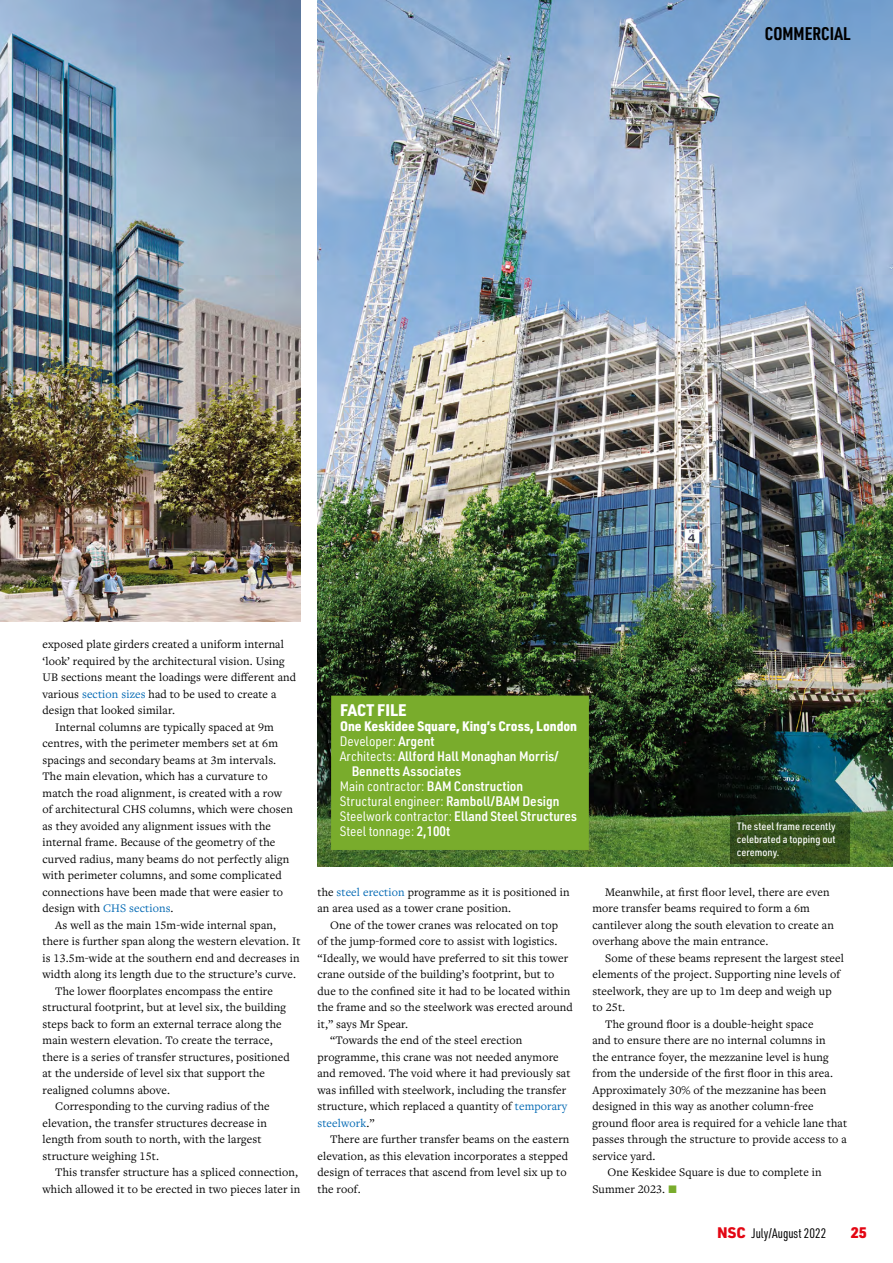
<style>
.page{position:relative;width:893px;height:1263px;background:#fff}
.page>*{position:absolute;margin:0;border:0;box-sizing:border-box;transform-origin:0 0}
.t1{font:700 18px "URWDIN Cond";color:#000}
.t2{font:900 16.5px "URWDIN Semi Cond";color:#fff}
.t3{font:900 15px "URWDIN";color:#e30613}
.t4{font:13.5px "URWDIN Semi Cond";color:#fff}
.t5{font:600 13.5px "URWDIN Semi Cond";color:#fff}
.t6{font:900 13.5px "URWDIN Semi Cond";color:#fff}
.t7{font:13.5px "URWDIN Cond";color:#000}
.t8{font:12px/16.5px "Freight Text Pro";letter-spacing:.01em;color:#000}
.t9{font:12px "Freight Text Pro";letter-spacing:.01em;color:#0068b3}
.t10{font:500 10.5px/12.6px "URWDIN Semi Cond";color:#fff;text-align:justify}
.s1{color:#0068b3}
.s2{font-weight:600}
.s3{font-weight:400}
.s4{color:#000}
.s5{color:#79ac2c}
.s6{font-family:"URWDIN";font-weight:900;font-size:15px;color:#e30613}
</style>
<div class="page">
<img style="left:0;top:0;width:300px;height:621px">
<img style="left:317px;top:0;width:576px;height:866px">
<div style="left:331px;top:696px;width:258px;height:154px;background:#79ac2c"></div>
<svg style="left:730px;top:816px;width:120px;height:48px;background:#37511e"></svg>
<h1 class="t1" style="left:765px;top:22px;width:87px">COMMERCIAL</h1>
<p class="t8" style="left:43px;top:635px;width:243px">exposed plate girders created a uniform internal</p>
<p class="t8" style="left:43px;top:652px;width:244px">‘look’ required by the architectural vision. Using</p>
<p class="t8" style="left:43px;top:668px;width:255px">UB sections meant the loadings were different and</p>
<p class="t8" style="left:43px;top:685px;width:235px">various <span class="s1">section sizes</span> had to be used to create a</p>
<p class="t8" style="left:43px;top:701px;width:134px">design that looked similar.</p>
<p class="t8" style="left:55px;top:718px;width:220px">Internal columns are typically spaced at 9m</p>
<p class="t8" style="left:43px;top:734px;width:237px">centres, with the perimeter members set at 6m</p>
<p class="t8" style="left:43px;top:751px;width:235px">spacings and secondary beams at 3m intervals.</p>
<p class="t8" style="left:43px;top:767px;width:227px">The main elevation, which has a curvature to</p>
<p class="t8" style="left:43px;top:784px;width:241px">match the road alignment, is created with a row</p>
<p class="t8" style="left:43px;top:800px;width:252px">of architectural CHS columns, which were chosen</p>
<p class="t8" style="left:43px;top:817px;width:230px">as they avoided any alignment issues with the</p>
<p class="t8" style="left:43px;top:833px;width:234px">internal frame. Because of the geometry of the</p>
<p class="t8" style="left:43px;top:850px;width:248px">curved radius, many beams do not perfectly align</p>
<p class="t8" style="left:43px;top:866px;width:241px">with perimeter columns, and some complicated</p>
<p class="t8" style="left:43px;top:883px;width:242px">connections have been made that were easier to</p>
<p class="t8" style="left:43px;top:899px;width:133px">design with <span class="s1">CHS sections</span>.</p>
<p class="t8" style="left:55px;top:916px;width:222px">As well as the main 15m-wide internal span,</p>
<p class="t8" style="left:43px;top:932px;width:259px">there is further span along the western elevation. It</p>
<p class="t8" style="left:43px;top:949px;width:259px">is 13.5m-wide at the southern end and decreases in</p>
<p class="t8" style="left:43px;top:965px;width:255px">width along its length due to the structure’s curve.</p>
<p class="t8" style="left:55px;top:982px;width:219px">The lower floorplates encompass the entire</p>
<p class="t8" style="left:43px;top:998px;width:245px">structural footprint, but at level six, the building</p>
<p class="t8" style="left:43px;top:1015px;width:241px">steps back to form an external terrace along the</p>
<p class="t8" style="left:43px;top:1031px;width:232px">main western elevation. To create the terrace,</p>
<p class="t8" style="left:43px;top:1048px;width:249px">there is a series of transfer structures, positioned</p>
<p class="t8" style="left:43px;top:1064px;width:224px">at the underside of level six that support the</p>
<p class="t8" style="left:43px;top:1081px;width:129px">realigned columns above.</p>
<p class="t8" style="left:55px;top:1097px;width:216px">Corresponding to the curving radius of the</p>
<p class="t8" style="left:43px;top:1114px;width:226px">elevation, the transfer structures decrease in</p>
<p class="t8" style="left:43px;top:1130px;width:221px">length from south to north, with the largest</p>
<p class="t8" style="left:43px;top:1147px;width:118px">structure weighing 15t.</p>
<p class="t8" style="left:55px;top:1163px;width:244px">This transfer structure has a spliced connection,</p>
<p class="t8" style="left:43px;top:1180px;width:259px">which allowed it to be erected in two pieces later in</p>
<h2 class="t2" style="left:340px;top:698px;width:68px">FACT FILE</h2>
<p class="t6" style="left:340px;top:717px;width:239px">One Keskidee Square, King’s Cross, London</p>
<p class="t4" style="left:340px;top:732px;width:96px">Developer: <span class="s2">Argent</span></p>
<p class="t5" style="left:340px;top:747px;width:221px"><span class="s3">Architects:</span> Allford Hall Monaghan Morris/</p>
<p class="t5" style="left:352px;top:762px;width:111px">Bennetts Associates</p>
<p class="t4" style="left:340px;top:777px;width:185px">Main contractor: <span class="s2">BAM Construction</span></p>
<p class="t4" style="left:340px;top:792px;width:221px">Structural engineer: <span class="s2">Ramboll/BAM Design</span></p>
<p class="t5" style="left:340px;top:807px;width:239px"><span class="s3">Steelwork contractor:</span> Elland Steel Structures</p>
<p class="t4" style="left:340px;top:822px;width:112px">Steel tonnage: <span class="s2">2,100t</span></p>
<p class="t10" style="left:737px;top:820px;width:100px">The steel frame recently celebrated a topping out ceremony.</p>
<p class="t8" style="left:317px;top:883px;width:254px">the <span class="s1">steel erection</span> programme as it is positioned in an area used as a tower crane position.</p>
<p class="t8" style="left:330px;top:916px;width:229px">One of the tower cranes was relocated on top</p>
<p class="t8" style="left:317px;top:932px;width:241px">of the jump-formed core to assist with logistics.</p>
<p class="t8" style="left:317px;top:949px;width:252px">“Ideally, we would have preferred to sit this tower</p>
<p class="t8" style="left:317px;top:965px;width:238px">crane outside of the building’s footprint, but to</p>
<p class="t8" style="left:317px;top:982px;width:254px">due to the confined site it had to be located within</p>
<p class="t8" style="left:317px;top:998px;width:257px">the frame and so the steelwork was erected around</p>
<p class="t8" style="left:317px;top:1015px;width:92px">it,” says Mr Spear.</p>
<p class="t8" style="left:330px;top:1031px;width:194px">“Towards the end of the steel erection</p>
<p class="t8" style="left:317px;top:1048px;width:243px">programme, this crane was not needed anymore</p>
<p class="t8" style="left:317px;top:1064px;width:255px">and removed. The void where it had previously sat</p>
<p class="t8" style="left:317px;top:1081px;width:250px">was infilled with steelwork, including the transfer</p>
<p class="t8" style="left:317px;top:1097px;width:251px">structure, which replaced a quantity of <span class="s1">temporary</span></p>
<p class="t9" style="left:317px;top:1115px;width:59px">steelwork<span class="s4">.”</span></p>
<p class="t8" style="left:330px;top:1130px;width:241px">There are further transfer beams on the eastern</p>
<p class="t8" style="left:317px;top:1147px;width:252px">elevation, as this elevation incorporates a stepped</p>
<p class="t8" style="left:317px;top:1163px;width:251px">design of terraces that ascend from level six up to</p>
<p class="t8" style="left:317px;top:1180px;width:45px">the roof.</p>
<p class="t8" style="left:592px;top:883px;width:243px;text-indent:13px">Meanwhile, at first floor level, there are even more transfer beams required to form a 6m cantilever along the south elevation to create an overhang above the main entrance.</p>
<p class="t8" style="left:605px;top:949px;width:240px">Some of these beams represent the largest steel</p>
<p class="t8" style="left:592px;top:965px;width:249px">elements of the project. Supporting nine levels of</p>
<p class="t8" style="left:592px;top:982px;width:241px">steelwork, they are up to 1m deep and weigh up</p>
<p class="t8" style="left:592px;top:998px;width:34px">to 25t.</p>
<p class="t8" style="left:605px;top:1015px;width:210px">The ground floor is a double-height space</p>
<p class="t8" style="left:592px;top:1031px;width:235px">and to ensure there are no internal columns in</p>
<p class="t8" style="left:592px;top:1048px;width:238px">the entrance foyer, the mezzanine level is hung</p>
<p class="t8" style="left:592px;top:1064px;width:242px">from the underside of the first floor in this area.</p>
<p class="t8" style="left:592px;top:1081px;width:235px">Approximately 30% of the mezzanine has been</p>
<p class="t8" style="left:592px;top:1097px;width:223px">designed in this way as another column-free</p>
<p class="t8" style="left:592px;top:1114px;width:256px">ground floor area is required for a vehicle lane that</p>
<p class="t8" style="left:592px;top:1130px;width:256px">passes through the structure to provide access to a</p>
<p class="t8" style="left:592px;top:1147px;width:64px">service yard.</p>
<p class="t8" style="left:607px;top:1163px;width:216px">One Keskidee Square is due to complete in</p>
<p class="t8" style="left:592px;top:1180px;width:86px">Summer 2023. <span class="s5">T</span></p>
<p class="t7" style="left:717px;top:1224px;width:111px"><span class="s6">NSC</span> July/August 2022</p>
<p class="t3" style="left:851px;top:1222px;width:18px">25</p>
</div>
